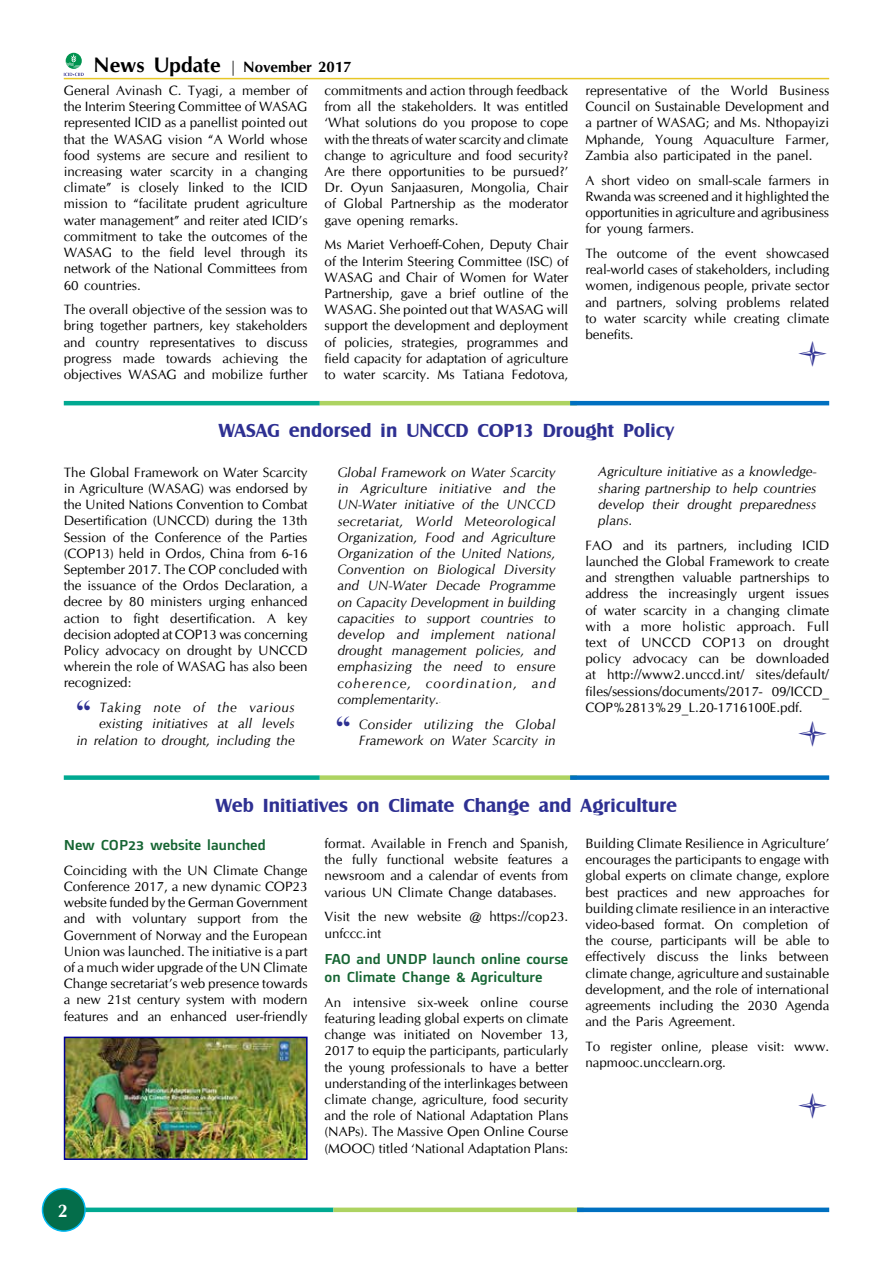
<style>
.page{position:relative;width:893px;height:1263px;background:#fff}
.page>*{position:absolute;margin:0;border:0;box-sizing:border-box;transform-origin:0 0}
.t1{font:30px "Webdings";color:#2e3092;scale:1.1 1}
.t2{font:700 30px "Times New Roman";color:#2e3092}
.t3{font:700 19.5px "Castle T";color:#2e3092}
.t4{font:700 18px "CG Omega";color:#fff}
.t5{font:500 15px/18px "Alstom";color:#166533;scale:1.1 1}
.t6{font:700 15px "CG Omega";color:#000}
.t7{font:13.5px/16.2px "CG Omega";color:#000;text-align:justify}
.t8{font:italic 13.5px/16.2px "CG Omega";color:#000;text-align:justify}
.t9{font:italic 13.5px "CG Omega";letter-spacing:.02em;color:#000}
.t10{font:italic 3px "CG Omega";color:#000}
.s1{font-size:21px}
</style>
<div class="page">
<div style="left:84px;top:1207px;width:249px;height:5px;background:#00a991"></div>
<div style="left:333px;top:1207px;width:251px;height:5px;background:#add361"></div>
<div style="left:577px;top:1207px;width:252px;height:5px;background:#0070c0"></div>
<div style="left:43px;top:1188px;width:42px;height:43px;background:#046d4a;border-radius:50%"></div>
<div style="left:42px;top:1188px;width:44px;height:44px;border:2px solid #00b9f1;border-radius:50%"></div>
<svg style="left:64px;top:54px;width:20px;height:22px"></svg>
<hr style="left:64px;top:78px;width:765px;height:1px;background:#e7c625">
<img style="left:67px;top:1039px;width:238px;height:118px">
<div style="left:64px;top:1036px;width:244px;height:124px;border:2px solid #000093"></div>
<hr style="left:64px;top:401px;width:256px;height:4px;background:#00a991">
<hr style="left:320px;top:401px;width:257px;height:4px;background:#add361">
<hr style="left:570px;top:401px;width:259px;height:4px;background:#0070c0">
<div style="left:64px;top:775px;width:256px;height:5px;background:#00a991"></div>
<div style="left:320px;top:775px;width:257px;height:5px;background:#add361"></div>
<div style="left:570px;top:775px;width:259px;height:5px;background:#0070c0"></div>
<p class="t6" style="left:94px;top:58px;width:259px"><span class="s1">News Update</span> | November 2017</p>
<p class="t7" style="left:64px;top:83px;width:245px">General Avinash C. Tyagi, a member of the Interim Steering Committee of WASAG represented ICID as a panellist pointed out that the WASAG vision “A World whose food systems are secure and resilient to increasing water scarcity in a changing climate” is closely linked to the ICID mission to “facilitate prudent agriculture water management” and reiter ated ICID’s commitment to take the outcomes of the WASAG to the field level through its network of the National Committees from 60 countries.</p>
<p class="t7" style="left:64px;top:302px;width:245px">The overall objective of the session was to bring together partners, key stakeholders and country representatives to discuss progress made towards achieving the objectives WASAG and mobilize further</p>
<p class="t7" style="left:325px;top:83px;width:245px">commitments and action through feedback from all the stakeholders. It was entitled ‘What solutions do you propose to cope with the threats of water scarcity and climate change to agriculture and food security?<br>Are there opportunities to be pursued?’ Dr. Oyun Sanjaasuren, Mongolia, Chair of Global Partnership as the moderator gave opening remarks.</p>
<p class="t7" style="left:325px;top:237px;width:245px">Ms Mariet Verhoeff-Cohen, Deputy Chair of the Interim Steering Committee (ISC) of WASAG and Chair of Women for Water Partnership, gave a brief outline of the WASAG. She pointed out that WASAG will support the development and deployment of policies, strategies, programmes and field capacity for adaptation of agriculture to water scarcity. Ms Tatiana Fedotova,</p>
<p class="t7" style="left:585px;top:83px;width:245px">representative of the World Business Council on Sustainable Development and a partner of WASAG; and Ms. Nthopayizi Mphande, Young Aquaculture Farmer, Zambia also participated in the panel.</p>
<p class="t7" style="left:585px;top:172px;width:245px">A short video on small-scale farmers in Rwanda was screened and it highlighted the opportunities in agriculture and agribusiness for young farmers.</p>
<p class="t7" style="left:585px;top:245px;width:245px">The outcome of the event showcased real-world cases of stakeholders, including women, indigenous people, private sector and partners, solving problems related to water scarcity while creating climate benefits.</p>
<h1 class="t1" style="left:796px;top:339px;width:31px">●</h1>
<h2 class="t3" style="left:219px;top:420px;width:457px">WASAG endorsed in UNCCD COP13 Drought Policy</h2>
<p class="t7" style="left:64px;top:464px;width:245px">The Global Framework on Water Scarcity in Agriculture (WASAG) was endorsed by the United Nations Convention to Combat Desertification (UNCCD) during the 13th Session of the Conference of the Parties (COP13) held in Ordos, China from 6-16<br>September 2017. The COP concluded with the issuance of the Ordos Declaration, a decree by 80 ministers urging enhanced action to fight desertification. A key decision adopted at COP13 was concerning Policy advocacy on drought by UNCCD wherein the role of WASAG has also been recognized:</p>
<p class="t8" style="left:77px;top:699px;width:220px;text-align:right">Taking note of the various existing initiatives at all levels<br>in relation to drought, including the</p>
<p class="t8" style="left:598px;top:464px;width:220px">Agriculture initiative as a knowledge&shy;sharing partnership to help countries develop their drought preparedness plans.</p>
<p class="t7" style="left:585px;top:537px;width:245px">FAO and its partners, including ICID launched the Global Framework to create and strengthen valuable partnerships to address the increasingly urgent issues of water scarcity in a changing climate with a more holistic approach. Full text of UNCCD COP13 on drought policy advocacy can be downloaded at http://www2.unccd.int/ sites/default/ files/sessions/documents/2017- 09/ICCD_ COP%2813%29_L.20-1716100E.pdf.</p>
<h1 class="t1" style="left:796px;top:719px;width:31px">●</h1>
<p class="t8" style="left:337px;top:464px;width:220px">Global Framework on Water Scarcity in Agriculture initiative and the UN-Water initiative of the UNCCD secretariat, World Meteorological Organization, Food and Agriculture Organization of the United Nations, Convention on Biological Diversity and UN-Water Decade Programme on Capacity Development in building capacities to support countries to develop and implement national drought management policies, and emphasizing the need to ensure coherence, coordination, and complementarity.</p>
<h1 class="t2" style="left:76px;top:689px;width:16px">“</h1>
<p class="t10" style="left:439px;top:701px;width:3px">”</p>
<p class="t9" style="left:359px;top:716px;width:198px">Consider utilizing the Global</p>
<h1 class="t2" style="left:336px;top:706px;width:16px">“</h1>
<p class="t8" style="left:359px;top:732px;width:198px">Framework on Water Scarcity in</p>
<h2 class="t3" style="left:216px;top:794px;width:463px">Web Initiatives on Climate Change and Agriculture</h2>
<p class="t5" style="left:64px;top:835px;width:185px">New COP23 website launched</p>
<p class="t7" style="left:64px;top:862px;width:245px">Coinciding with the UN Climate Change Conference 2017, a new dynamic COP23 website funded by the German Government and with voluntary support from the Government of Norway and the European Union was launched. The initiative is a part of a much wider upgrade of the UN Climate Change secretariat’s web presence towards a new 21st century system with modern features and an enhanced user-friendly</p>
<p class="t7" style="left:325px;top:835px;width:245px">format. Available in French and Spanish, the fully functional website features a newsroom and a calendar of events from various UN Climate Change databases.</p>
<p class="t7" style="left:325px;top:909px;width:245px">Visit the new website @ https://cop23. unfccc.int</p>
<p class="t5" style="left:325px;top:949px;width:223px">FAO and UNDP launch online course on Climate Change &amp; Agriculture</p>
<p class="t7" style="left:325px;top:994px;width:245px">An intensive six-week online course featuring leading global experts on climate change was initiated on November 13, 2017 to equip the participants, particularly the young professionals to have a better understanding of the interlinkages between climate change, agriculture, food security and the role of National Adaptation Plans (NAPs). The Massive Open Online Course (MOOC) titled ‘National Adaptation Plans:</p>
<p class="t7" style="left:585px;top:835px;width:245px">Building Climate Resilience in Agriculture’ encourages the participants to engage with global experts on climate change, explore best practices and new approaches for building climate resilience in an interactive video-based format. On completion of the course, participants will be able to effectively discuss the links between climate change, agriculture and sustainable development, and the role of international agreements including the 2030 Agenda and the Paris Agreement.</p>
<p class="t7" style="left:585px;top:1038px;width:245px">To register online, please visit: www. napmooc.uncclearn.org.</p>
<h1 class="t1" style="left:796px;top:1091px;width:31px">●</h1>
<h3 class="t4" style="left:58px;top:1199px;width:11px">2</h3>
</div>
